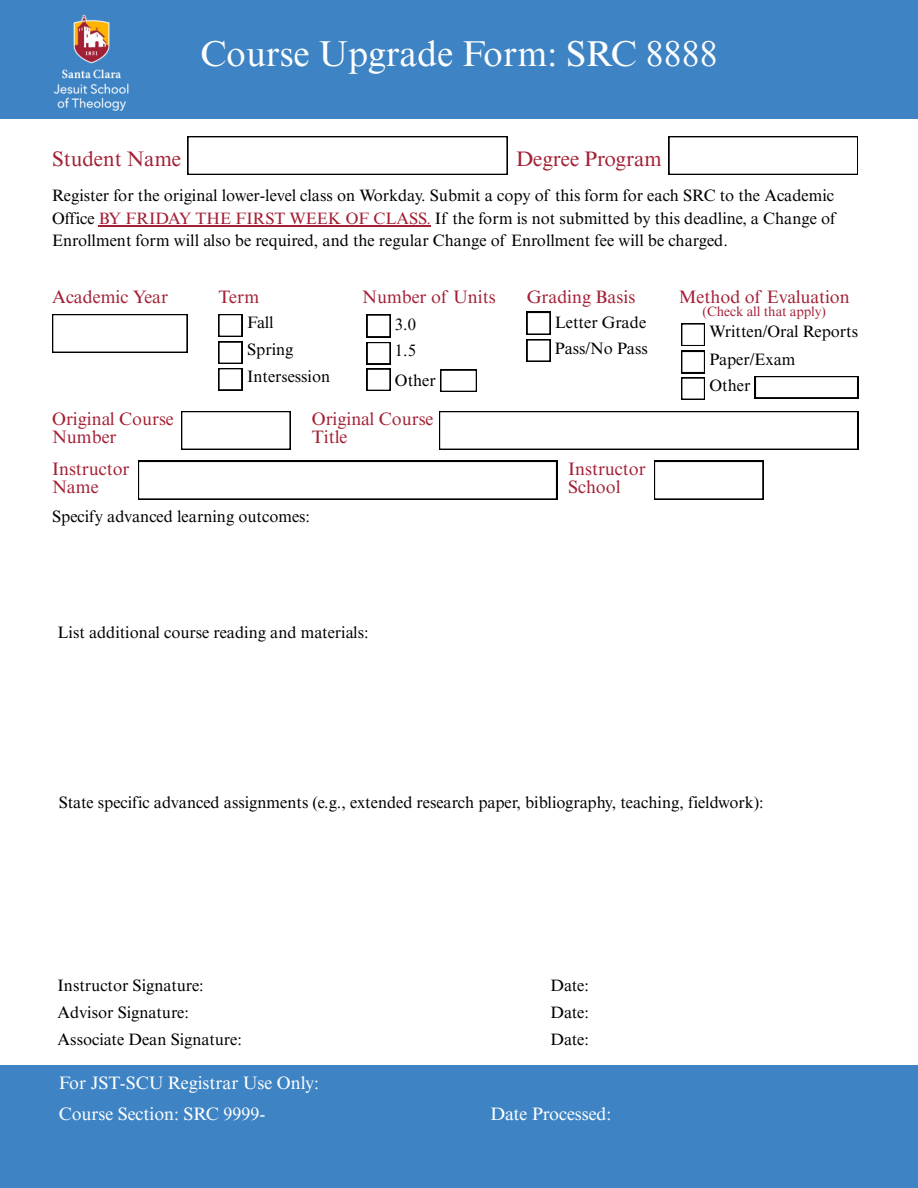
<style>
.page{position:relative;width:918px;height:1188px;background:#fff}
.page>*{position:absolute;margin:0;border:0;box-sizing:border-box;transform-origin:0 0}
.t1{font:36px "Times NRMT Pro";color:#fff}
.t2{font:21px "Times NRMT Pro";color:#a32035}
.t3{font:18px/18px "Times NRMT Pro";color:#a32035}
.t4{font:18px "Times NRMT Pro";color:#fff}
.t5{font:16.5px/22.5px "Times NRMT Pro";color:#000;text-align:justify}
.t6{font:13.5px "Times NRMT Pro";color:#a32035}
.s1{color:#a32035}
.s2{font-family:"Minion Pro"}
</style>
<div class="page">
<div style="left:0;top:0;width:918px;height:119px;background:#3e84c4"></div>
<img style="left:53px;top:14px;width:76px;height:97px">
<svg style="left:188px;top:136px;width:319px;height:39px"></svg>
<svg style="left:669px;top:136px;width:189px;height:39px"></svg>
<svg style="left:52px;top:314px;width:135px;height:38px"></svg>
<svg style="left:218px;top:314px;width:24px;height:76px"></svg>
<svg style="left:367px;top:315px;width:23px;height:76px"></svg>
<svg style="left:440px;top:370px;width:36px;height:22px"></svg>
<svg style="left:527px;top:312px;width:23px;height:50px"></svg>
<svg style="left:681px;top:323px;width:24px;height:77px"></svg>
<svg style="left:755px;top:376px;width:103px;height:22px"></svg>
<svg style="left:181px;top:411px;width:109px;height:38px"></svg>
<svg style="left:439px;top:411px;width:419px;height:38px"></svg>
<svg style="left:138px;top:461px;width:419px;height:38px"></svg>
<svg style="left:654px;top:461px;width:109px;height:38px"></svg>
<div style="left:1px;top:1066px;width:917px;height:122px;background:#3e84c4"></div>
<hr style="left:99px;top:225px;width:332px;height:1px;background:#a32035">
<h1 class="t1" style="left:200px;top:40px;width:519px">Course Upgrade Form: SRC 8888</h1>
<h2 class="t2" style="left:52px;top:151px;width:131px">Student Name</h2>
<h2 class="t2" style="left:516px;top:151px;width:147px">Degree Program</h2>
<h3 class="t5" style="left:52px;top:187px;width:785px">Register for the original lower-level class on Workday. Submit a copy of this form for each SRC to the Academic Office <span class="s1">BY FRIDAY THE FIRST WEEK OF CLASS.</span> If the form is not submitted by this deadline, a Change of Enrollment form will also be required, and the regular Change of Enrollment fee will be charged.</h3>
<h3 class="t3" style="left:52px;top:290px;width:118px">Academic Year</h3>
<h3 class="t3" style="left:218px;top:290px;width:42px">Term</h3>
<h3 class="t5" style="left:247px;top:311px;width:85px;line-height:27px;text-align:left">Fall<br>Spring<br>Inter<span class="s2">s</span>ession</h3>
<h3 class="t3" style="left:362px;top:290px;width:135px">Number of Units</h3>
<h3 class="t5" style="left:395px;top:316px;width:22px">3.0</h3>
<h3 class="t5" style="left:395px;top:342px;width:22px">1.5</h3>
<h3 class="t5" style="left:395px;top:371px;width:42px">Other</h3>
<h3 class="t3" style="left:527px;top:290px;width:110px">Grading Basis</h3>
<h3 class="t5" style="left:555px;top:313px;width:93px">Letter Grade</h3>
<h3 class="t5" style="left:555px;top:339px;width:94px">Pass/No Pass</h3>
<h3 class="t3" style="left:52px;top:412px;width:123px">Original Course<br>Number</h3>
<h3 class="t3" style="left:52px;top:462px;width:79px">Instructor<br>Name</h3>
<h3 class="t3" style="left:568px;top:462px;width:79px">Instructor<br>School</h3>
<h3 class="t3" style="left:312px;top:412px;width:123px">Original Course<br>Title</h3>
<h3 class="t5" style="left:52px;top:508px;width:259px">Specify advanced learning outcomes:</h3>
<p class="t3" style="left:679px;top:290px;width:173px">Method of Evaluation</p>
<p class="t6" style="left:703px;top:306px;width:125px">(Check all that apply)</p>
<h3 class="t5" style="left:710px;top:322px;width:150px">Written/Oral Reports</h3>
<h3 class="t5" style="left:710px;top:350px;width:88px">Paper/Exam</h3>
<h3 class="t5" style="left:710px;top:376px;width:42px">Other</h3>
<h3 class="t5" style="left:58px;top:623px;width:312px">List additional course reading and materials:</h3>
<h3 class="t5" style="left:59px;top:793px;width:707px">State specific advanced assignments (e.g., extended research paper, bibliography, teaching, fieldwork):</h3>
<h3 class="t5" style="left:58px;top:977px;width:148px">Instructor Signature:</h3>
<h3 class="t5" style="left:58px;top:1003px;width:133px">Advisor Signature:</h3>
<h3 class="t5" style="left:58px;top:1030px;width:186px">Associate Dean Signature:</h3>
<h3 class="t5" style="left:550px;top:977px;width:40px">Date:</h3>
<h3 class="t5" style="left:550px;top:1003px;width:40px">Date:</h3>
<h3 class="t5" style="left:550px;top:1030px;width:40px">Date:</h3>
<h3 class="t4" style="left:59px;top:1076px;width:262px">For JST-SCU Registrar Use Only:</h3>
<h3 class="t4" style="left:59px;top:1107px;width:208px">Course Section: SRC 9999-</h3>
<h3 class="t4" style="left:490px;top:1107px;width:123px">Date Processed:</h3>
</div>
